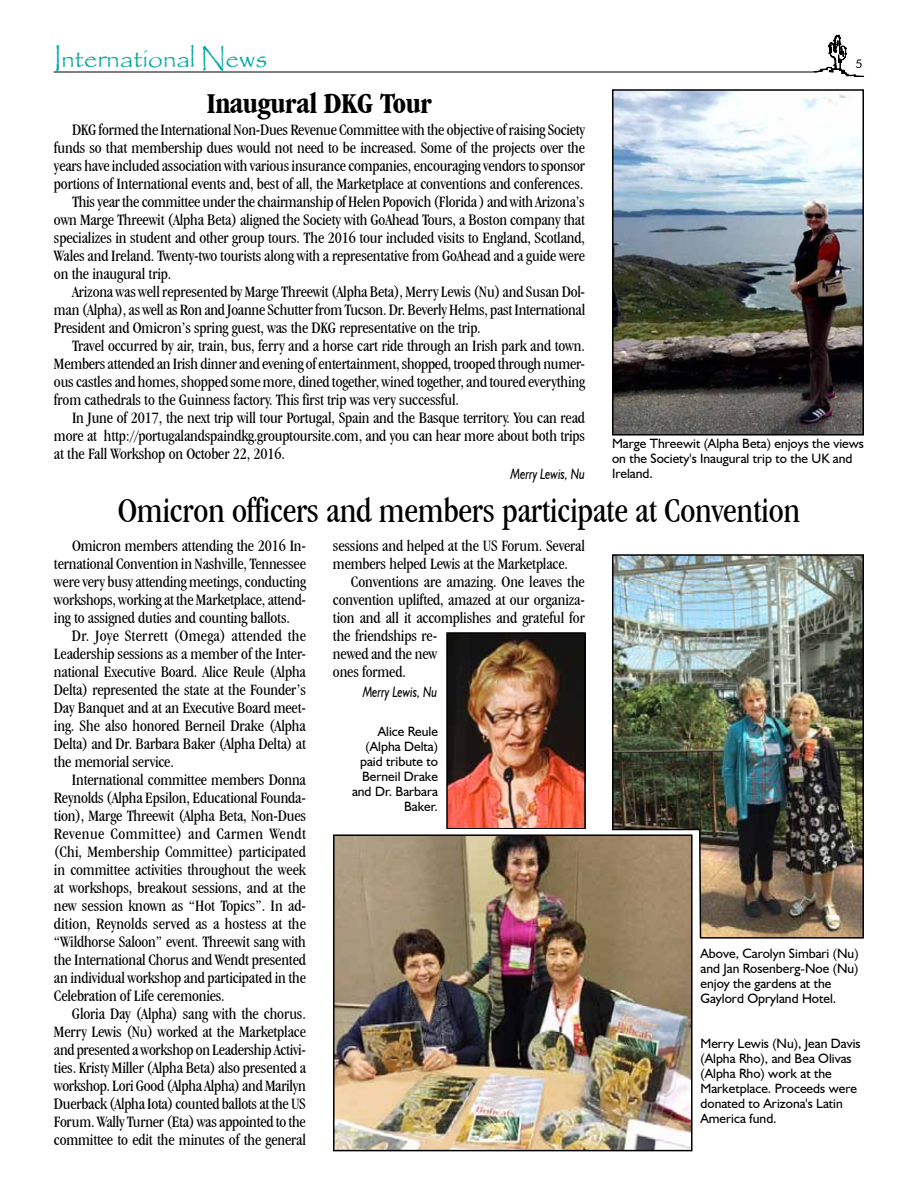
<style>
.page{position:relative;width:918px;height:1188px;background:#fff}
.page>*{position:absolute;margin:0;border:0;box-sizing:border-box;transform-origin:0 0}
.t1{font:condensed 36px "Garamond IT Cby BT";letter-spacing:-.01em;color:#000}
.t2{font:700 condensed 30px "Garamond IT Cby BT";letter-spacing:-.01em;color:#000}
.t3{font:27px "Papyrus";letter-spacing:-.01em;color:#00a9a1}
.t4{font:condensed 16.5px/18px "Garamond IT Cby BT";letter-spacing:-.01em;color:#000}
.t5{font:condensed 16.5px "Garamond IT Cby BT";letter-spacing:.015em;color:#000}
.t6{font:condensed 16.5px "Garamond IT Cby BT";letter-spacing:.025em;color:#000}
.t7{font:italic 15px "Humanist 521 BT";letter-spacing:-.005em;color:#000;scale:.8 1}
.t8{font:13.5px/15px "Humanist 521 BT";color:#000}
.t9{font:12px "Futura BT";color:#000}
</style>
<div class="page">
<svg style="left:813px;top:35px;width:51px;height:42px"></svg>
<hr style="left:54px;top:72px;width:759px;height:1px;background:#000">
<img style="left:615px;top:92px;width:246px;height:341px">
<div style="left:612px;top:89px;width:252px;height:347px;border:2px solid #000"></div>
<img style="left:449px;top:635px;width:134px;height:192px">
<div style="left:446px;top:632px;width:140px;height:198px;border:2px solid #000"></div>
<img style="left:615px;top:557px;width:246px;height:379px">
<div style="left:612px;top:554px;width:252px;height:385px;border:2px solid #000"></div>
<img style="left:336px;top:837px;width:354px;height:311px">
<div style="left:333px;top:834px;width:360px;height:317px;border:2px solid #000"></div>
<svg style="left:610px;top:828px;width:92px;height:111px"></svg>
<h3 class="t3" style="left:54px;top:42px;width:215px">International News</h3>
<p class="t9" style="left:855px;top:57px;width:9px">5</p>
<h2 class="t2" style="left:207px;top:85px;width:227px">Inaugural DKG Tour</h2>
<p class="t4" style="left:72px;top:121px;width:515px">DKG formed the International Non-Dues Revenue Committee with the objective of raising Society</p>
<p class="t4" style="left:54px;top:139px;width:533px">funds so that membership dues would not need to be increased. Some of the projects over the</p>
<p class="t4" style="left:54px;top:157px;width:532px">years have included association with various insurance companies, encouraging vendors to sponsor</p>
<p class="t4" style="left:54px;top:175px;width:531px">portions of International events and, best of all, the Marketplace at conventions and conferences.</p>
<p class="t4" style="left:72px;top:193px;width:514px">This year the committee under the chairmanship of Helen Popovich (Florida ) and with Arizona’s</p>
<p class="t4" style="left:54px;top:211px;width:533px">own Marge Threewit (Alpha Beta) aligned the Society with GoAhead Tours, a Boston company that</p>
<p class="t4" style="left:54px;top:229px;width:533px">specializes in student and other group tours. The 2016 tour included visits to England, Scotland,</p>
<p class="t4" style="left:54px;top:247px;width:533px">Wales and Ireland. Twenty-two tourists along with a representative from GoAhead and a guide were</p>
<p class="t4" style="left:54px;top:265px;width:119px">on the inaugural trip.</p>
<p class="t4" style="left:72px;top:283px;width:515px">Arizona was well represented by Marge Threewit (Alpha Beta), Merry Lewis (Nu) and Susan Dol-</p>
<p class="t4" style="left:54px;top:301px;width:533px">man (Alpha), as well as Ron and Joanne Schutter from Tucson. Dr. Beverly Helms, past International</p>
<p class="t4" style="left:54px;top:319px;width:428px">President and Omicron’s spring guest, was the DKG representative on the trip.</p>
<p class="t4" style="left:72px;top:337px;width:514px">Travel occurred by air, train, bus, ferry and a horse cart ride through an Irish park and town.</p>
<p class="t4" style="left:54px;top:355px;width:533px">Members attended an Irish dinner and evening of entertainment, shopped, trooped through numer-</p>
<p class="t4" style="left:54px;top:373px;width:532px">ous castles and homes, shopped some more, dined together, wined together, and toured everything</p>
<p class="t4" style="left:54px;top:391px;width:407px">from cathedrals to the Guinness factory. This first trip was very successful.</p>
<p class="t4" style="left:72px;top:409px;width:515px">In June of 2017, the next trip will tour Portugal, Spain and the Basque territory. You can read</p>
<p class="t4" style="left:54px;top:427px;width:533px">more at http://portugalandspaindkg.grouptoursite.com, and you can hear more about both trips</p>
<p class="t4" style="left:54px;top:445px;width:233px">at the Fall Workshop on October 22, 2016.</p>
<p class="t7" style="left:510px;top:464px;width:95px">Merry Lewis, Nu</p>
<p class="t8" style="left:612px;top:436px;width:253px">Marge Threewit (Alpha Beta) enjoys the views on the Society's Inaugural trip to the UK and<br>Ireland.</p>
<h1 class="t1" style="left:118px;top:490px;width:684px">Omicron officers and members participate at Convention</h1>
<p class="t4" style="left:72px;top:537px;width:236px">Omicron members attending the 2016 In-</p>
<p class="t4" style="left:54px;top:555px;width:253px">ternational Convention in Nashville, Tennessee</p>
<p class="t4" style="left:54px;top:573px;width:254px">were very busy attending meetings, conducting</p>
<p class="t4" style="left:54px;top:591px;width:254px">workshops, working at the Marketplace, attend-</p>
<p class="t4" style="left:54px;top:609px;width:237px">ing to assigned duties and counting ballots.</p>
<p class="t5" style="left:72px;top:626px;width:236px">Dr. Joye Sterrett (Omega) attended the</p>
<p class="t4" style="left:54px;top:645px;width:254px">Leadership sessions as a member of the Inter-</p>
<p class="t4" style="left:54px;top:663px;width:253px">national Executive Board. Alice Reule (Alpha</p>
<p class="t4" style="left:54px;top:681px;width:253px">Delta) represented the state at the Founder’s</p>
<p class="t4" style="left:54px;top:699px;width:254px">Day Banquet and at an Executive Board meet-</p>
<p class="t4" style="left:54px;top:717px;width:253px">ing. She also honored Berneil Drake (Alpha</p>
<p class="t4" style="left:54px;top:735px;width:253px">Delta) and Dr. Barbara Baker (Alpha Delta) at</p>
<p class="t4" style="left:54px;top:753px;width:121px">the memorial service.</p>
<p class="t4" style="left:72px;top:771px;width:235px">International committee members Donna</p>
<p class="t4" style="left:54px;top:789px;width:254px">Reynolds (Alpha Epsilon, Educational Founda-</p>
<p class="t4" style="left:54px;top:807px;width:254px">tion), Marge Threewit (Alpha Beta, Non-Dues</p>
<p class="t6" style="left:54px;top:824px;width:253px">Revenue Committee) and Carmen Wendt</p>
<p class="t4" style="left:54px;top:843px;width:253px">(Chi, Membership Committee) participated</p>
<p class="t4" style="left:54px;top:861px;width:253px">in committee activities throughout the week</p>
<p class="t4" style="left:54px;top:879px;width:253px">at workshops, breakout sessions, and at the</p>
<p class="t4" style="left:54px;top:897px;width:254px">new session known as “Hot Topics”. In ad-</p>
<p class="t4" style="left:54px;top:915px;width:254px">dition, Reynolds served as a hostess at the</p>
<p class="t4" style="left:54px;top:933px;width:254px">“Wildhorse Saloon” event. Threewit sang with</p>
<p class="t4" style="left:54px;top:951px;width:253px">the International Chorus and Wendt presented</p>
<p class="t4" style="left:54px;top:969px;width:253px">an individual workshop and participated in the</p>
<p class="t4" style="left:54px;top:987px;width:172px">Celebration of Life ceremonies.</p>
<p class="t4" style="left:72px;top:1005px;width:235px">Gloria Day (Alpha) sang with the chorus.</p>
<p class="t4" style="left:54px;top:1023px;width:254px">Merry Lewis (Nu) worked at the Marketplace</p>
<p class="t4" style="left:54px;top:1041px;width:254px">and presented a workshop on Leadership Activi-</p>
<p class="t4" style="left:54px;top:1059px;width:254px">ties. Kristy Miller (Alpha Beta) also presented a</p>
<p class="t4" style="left:54px;top:1077px;width:253px">workshop. Lori Good (Alpha Alpha) and Marilyn</p>
<p class="t4" style="left:54px;top:1095px;width:253px">Duerback (Alpha Iota) counted ballots at the US</p>
<p class="t4" style="left:54px;top:1113px;width:253px">Forum. Wally Turner (Eta) was appointed to the</p>
<p class="t4" style="left:54px;top:1131px;width:254px">committee to edit the minutes of the general</p>
<p class="t4" style="left:333px;top:537px;width:254px">sessions and helped at the US Forum. Several members helped Lewis at the Marketplace.</p>
<p class="t4" style="left:333px;top:573px;width:254px;text-indent:18px">Conventions are amazing. One leaves the convention uplifted, amazed at our organiza&shy;tion and all it accomplishes and grateful for the friendships re-<br>newed and the new<br>ones formed.</p>
<p class="t7" style="left:363px;top:682px;width:95px">Merry Lewis, Nu</p>
<p class="t8" style="left:352px;top:724px;width:87px;text-align:right">Alice Reule (Alpha Delta) paid tribute to<br>Berneil Drake and Dr. Barbara<br>Baker.</p>
<p class="t8" style="left:701px;top:946px;width:160px">Above, Carolyn Simbari (Nu) and Jan Rosenberg-Noe (Nu) enjoy the gardens at the<br>Gaylord Opryland Hotel.</p>
<p class="t8" style="left:701px;top:1036px;width:162px">Merry Lewis (Nu), Jean Davis (Alpha Rho), and Bea Olivas (Alpha Rho) work at the<br>Marketplace. Proceeds were donated to Arizona's Latin<br>America fund.</p>
</div>
